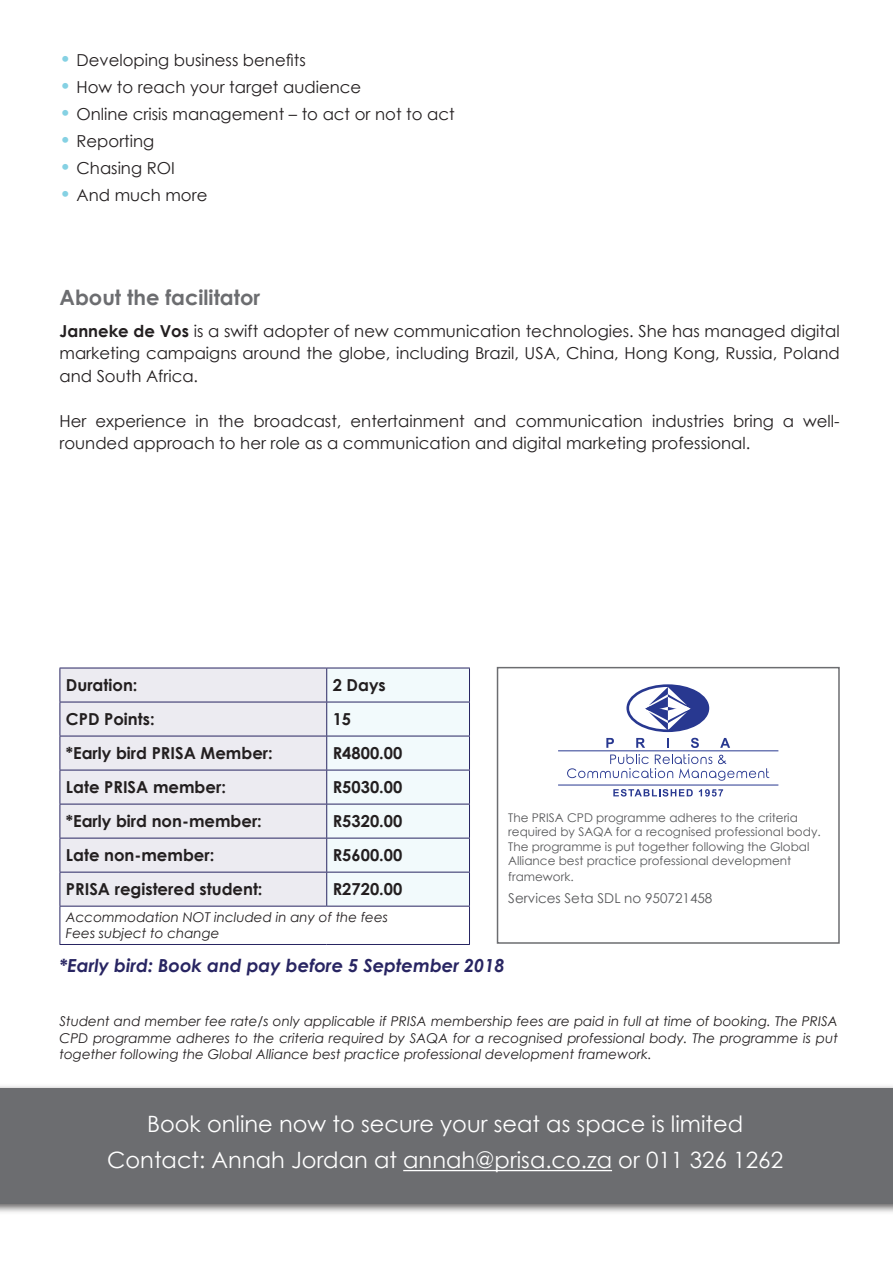
<style>
.page{position:relative;width:893px;height:1263px;background:#fff}
.page>*{position:absolute;margin:0;border:0;box-sizing:border-box;transform-origin:0 0}
.t1{font:22.5px "Century Gothic";color:#fff}
.t2{font:700 21px "Century Gothic";color:#6c6d70}
.t3{font:italic 700 18px "Century Gothic";color:#282562}
.t4{font:16.5px/22.5px "Century Gothic";color:#231f20;text-align:justify}
.t5{font:700 16.5px "Century Gothic";color:#231f20}
.t6{font:italic 13.5px/16.2px "Century Gothic";color:#231f20;text-align:justify}
.t7{font:13.5px "Century Gothic";color:#57585a}
.t8{font:12px/14.4px "Century Gothic";color:#57585a}
.s1{font-size:19.5px;color:#85d1e3}
.s2{font-weight:700}
</style>
<div class="page">
<div style="left:61px;top:669px;width:265px;height:237px;background:#ecebf1"></div>
<div style="left:327px;top:669px;width:142px;height:237px;background:#f2fafc"></div>
<hr style="left:60px;top:668px;width:267px;height:1px;background:#282562">
<hr style="left:60px;top:668px;width:1px;height:34px;background:#282562">
<hr style="left:327px;top:668px;width:143px;height:1px;background:#282562">
<hr style="left:326px;top:668px;width:1px;height:34px;background:#282562">
<hr style="left:469px;top:668px;width:1px;height:34px;background:#282562">
<hr style="left:60px;top:702px;width:267px;height:1px;background:#282562">
<hr style="left:60px;top:702px;width:1px;height:34px;background:#282562">
<hr style="left:327px;top:702px;width:143px;height:1px;background:#282562">
<hr style="left:326px;top:702px;width:1px;height:34px;background:#282562">
<hr style="left:469px;top:702px;width:1px;height:34px;background:#282562">
<hr style="left:60px;top:736px;width:267px;height:1px;background:#282562">
<hr style="left:60px;top:736px;width:1px;height:34px;background:#282562">
<hr style="left:327px;top:736px;width:143px;height:1px;background:#282562">
<hr style="left:326px;top:736px;width:1px;height:34px;background:#282562">
<hr style="left:469px;top:736px;width:1px;height:34px;background:#282562">
<hr style="left:60px;top:770px;width:267px;height:1px;background:#282562">
<hr style="left:60px;top:770px;width:1px;height:34px;background:#282562">
<hr style="left:327px;top:770px;width:143px;height:1px;background:#282562">
<hr style="left:326px;top:770px;width:1px;height:34px;background:#282562">
<hr style="left:469px;top:770px;width:1px;height:34px;background:#282562">
<hr style="left:60px;top:804px;width:267px;height:1px;background:#282562">
<hr style="left:60px;top:804px;width:1px;height:34px;background:#282562">
<hr style="left:327px;top:804px;width:143px;height:1px;background:#282562">
<hr style="left:326px;top:804px;width:1px;height:34px;background:#282562">
<hr style="left:469px;top:804px;width:1px;height:34px;background:#282562">
<hr style="left:60px;top:838px;width:267px;height:1px;background:#282562">
<hr style="left:60px;top:838px;width:1px;height:34px;background:#282562">
<hr style="left:327px;top:838px;width:143px;height:1px;background:#282562">
<hr style="left:326px;top:838px;width:1px;height:34px;background:#282562">
<hr style="left:469px;top:838px;width:1px;height:34px;background:#282562">
<hr style="left:60px;top:872px;width:267px;height:1px;background:#282562">
<hr style="left:60px;top:872px;width:1px;height:34px;background:#282562">
<hr style="left:327px;top:872px;width:143px;height:1px;background:#282562">
<hr style="left:326px;top:872px;width:1px;height:34px;background:#282562">
<hr style="left:469px;top:872px;width:1px;height:34px;background:#282562">
<hr style="left:60px;top:906px;width:267px;height:1px;background:#282562">
<hr style="left:60px;top:906px;width:1px;height:38px;background:#282562">
<hr style="left:327px;top:906px;width:143px;height:1px;background:#282562">
<hr style="left:469px;top:906px;width:1px;height:38px;background:#282562">
<hr style="left:60px;top:944px;width:267px;height:1px;background:#282562">
<hr style="left:327px;top:944px;width:143px;height:1px;background:#282562">
<div style="left:497px;top:667px;width:343px;height:277px;border:2px solid #6c6d70"></div>
<hr style="left:558px;top:750px;width:220px;height:1px;background:#283890">
<hr style="left:558px;top:784px;width:220px;height:1px;background:#283890">
<svg style="left:606px;top:738px;width:8px;height:10px"></svg>
<svg style="left:636px;top:738px;width:9px;height:10px"></svg>
<svg style="left:667px;top:738px;width:2px;height:10px"></svg>
<svg style="left:691px;top:738px;width:8px;height:10px"></svg>
<svg style="left:720px;top:738px;width:10px;height:10px"></svg>
<svg style="left:613px;top:789px;width:80px;height:7px"></svg>
<svg style="left:699px;top:789px;width:24px;height:7px"></svg>
<svg style="left:567px;top:754px;width:202px;height:27px"></svg>
<svg style="left:626px;top:684px;width:83px;height:48px"></svg>
<div style="left:0;top:1083px;width:893px;height:132px;background:#231f20;opacity:.75"></div>
<div style="left:0;top:1089px;width:893px;height:115px;background:#6c6d70"></div>
<hr style="left:403px;top:1170px;width:209px;height:1px;background:#fff">
<p class="t4" style="left:60px;top:49px;width:248px"><span class="s1">•</span> Developing business benefits</p>
<p class="t4" style="left:60px;top:76px;width:303px"><span class="s1">•</span> How to reach your target audience</p>
<p class="t4" style="left:60px;top:103px;width:397px"><span class="s1">•</span> Online crisis management – to act or not to act</p>
<p class="t4" style="left:60px;top:130px;width:96px"><span class="s1">•</span> Reporting</p>
<p class="t4" style="left:60px;top:157px;width:117px"><span class="s1">•</span> Chasing ROI</p>
<p class="t4" style="left:60px;top:184px;width:149px"><span class="s1">•</span> And much more</p>
<p class="t2" style="left:60px;top:284px;width:202px">About the facilitator</p>
<p class="t4" style="left:60px;top:319px;width:782px"><span class="s2">Janneke de Vos</span> is a swift adopter of new communication technologies. She has managed digital marketing campaigns around the globe, including Brazil, USA, China, Hong Kong, Russia, Poland and South Africa.</p>
<p class="t4" style="left:60px;top:409px;width:782px">Her experience in the broadcast, entertainment and communication industries bring a well&shy;rounded approach to her role as a communication and digital marketing professional.</p>
<p class="t5" style="left:66px;top:675px;width:73px">Duration:</p>
<p class="t5" style="left:333px;top:675px;width:55px">2 Days</p>
<p class="t5" style="left:66px;top:709px;width:90px">CPD Points:</p>
<p class="t5" style="left:333px;top:709px;width:20px">15</p>
<p class="t5" style="left:66px;top:743px;width:208px">*Early bird PRISA Member:</p>
<p class="t5" style="left:333px;top:743px;width:71px">R4800.00</p>
<p class="t5" style="left:66px;top:777px;width:162px">Late PRISA member:</p>
<p class="t5" style="left:333px;top:777px;width:71px">R5030.00</p>
<p class="t5" style="left:66px;top:811px;width:198px">*Early bird non-member:</p>
<p class="t5" style="left:333px;top:811px;width:71px">R5320.00</p>
<p class="t5" style="left:66px;top:845px;width:150px">Late non-member:</p>
<p class="t5" style="left:333px;top:845px;width:71px">R5600.00</p>
<p class="t5" style="left:66px;top:879px;width:198px">PRISA registered student:</p>
<p class="t5" style="left:333px;top:879px;width:71px">R2720.00</p>
<p class="t6" style="left:66px;top:909px;width:324px">Accommodation NOT included in any of the fees</p>
<p class="t6" style="left:66px;top:925px;width:155px">Fees subject to change</p>
<p class="t8" style="left:508px;top:810px;width:314px">The PRISA CPD programme adheres to the criteria required by SAQA for a recognised professional body.</p>
<p class="t8" style="left:508px;top:839px;width:303px">The programme is put together following the Global<br>Alliance best practice professional development</p>
<p class="t8" style="left:508px;top:870px;width:67px">framework.</p>
<p class="t7" style="left:508px;top:890px;width:206px">Services Seta SDL no 950721458</p>
<p class="t3" style="left:60px;top:954px;width:446px">*Early bird: Book and pay before 5 September 2018</p>
<p class="t6" style="left:60px;top:1013px;width:780px">Student and member fee rate/s only applicable if PRISA membership fees are paid in full at time of booking. The PRISA CPD programme adheres to the criteria required by SAQA for a recognised professional body. The programme is put together following the Global Alliance best practice professional development framework.</p>
<p class="t1" style="left:147px;top:1110px;width:598px">Book online now to secure your seat as space is limited</p>
<p class="t1" style="left:107px;top:1146px;width:677px">Contact: Annah Jordan at annah@prisa.co.za or 011 326 1262</p>
</div>
